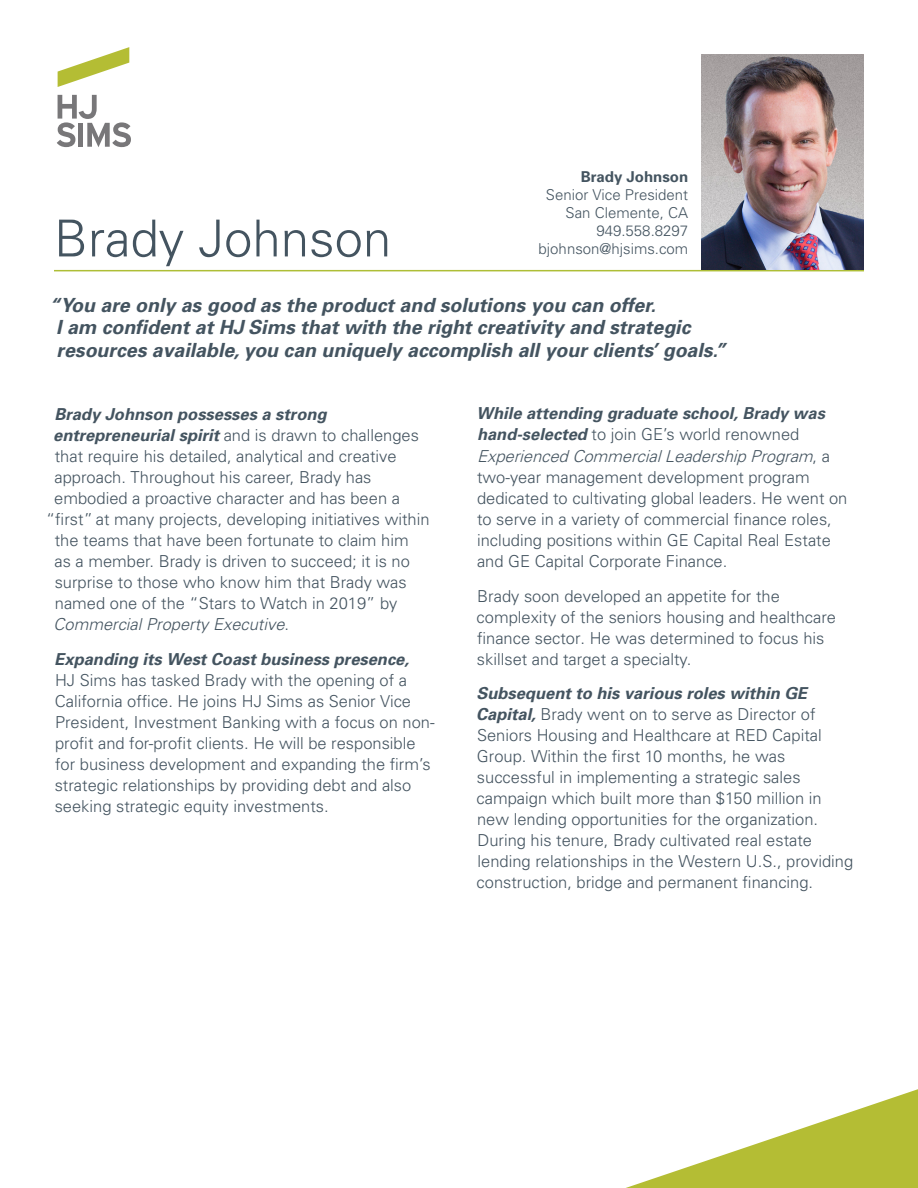
<style>
.page{position:relative;width:918px;height:1188px;background:#fff}
.page>*{position:absolute;margin:0;border:0;box-sizing:border-box;transform-origin:0 0}
.PageTitle{font:300 51px "Univers";color:#445460}
.Text{font:italic 700 19.5px/22.5px "Univers";color:#445460}
.Text-2{font:300 16.5px/21px "Univers";color:#445460}
.Text-3{font:italic 700 16.5px "Univers";color:#445460}
.Text-4{font:italic 300 16.5px "Univers";color:#445460}
.Text-5{font:300 15px/18px "Univers";color:#445460;text-align:right}
.s1{font-weight:700}
.s2{font-weight:700;font-style:italic}
.s3{font-style:normal}
.s4{font-family:"Univers LT Std";font-weight:700;font-style:italic}
.s5{font-style:italic}
</style>
<div class="page">
<svg style="left:58px;top:47px;width:71px;height:40px"></svg>
<svg style="left:57px;top:95px;width:74px;height:52px"></svg>
<hr style="left:54px;top:270px;width:810px;height:1px;background:#aebe36">
<svg style="left:626px;top:1089px;width:292px;height:99px"></svg>
<img style="left:701px;top:54px;width:162px;height:216px">
<p class="PageTitle" style="left:54px;top:208px;width:339px">Brady Johnson</p>
<p class="Text-5" style="left:539px;top:168px;width:151px"><span class="s1">Brady Johnson<br></span>Senior Vice President<br>San Clemente, CA<br>949.558.8297 bjohnson@hjsims.com</p>
<p class="Text" style="left:56px;top:294px;width:671px;text-indent:-7px">“You are only as good as the product and solutions you can offer.<br>I am confident at HJ Sims that with the right creativity and strategic resources available, you can uniquely accomplish all your clients’ goals.”</p>
<p class="Text-3" style="left:54px;top:404px;width:274px">Brady Johnson possesses a strong</p>
<p class="Text-2" style="left:53px;top:425px;width:367px"><span class="s2">entrepreneurial spirit</span> and is drawn to challenges</p>
<p class="Text-2" style="left:55px;top:446px;width:343px">that require his detailed, analytical and creative</p>
<p class="Text-2" style="left:55px;top:467px;width:318px">approach. Throughout his career, Brady has</p>
<p class="Text-2" style="left:54px;top:488px;width:347px">embodied a proactive character and has been a</p>
<p class="Text-2" style="left:46px;top:509px;width:385px">“first” at many projects, developing initiatives within</p>
<p class="Text-2" style="left:55px;top:530px;width:355px">the teams that have been fortunate to claim him</p>
<p class="Text-2" style="left:55px;top:551px;width:357px">as a member. Brady is driven to succeed; it is no</p>
<p class="Text-2" style="left:55px;top:572px;width:354px">surprise to those who know him that Brady was</p>
<p class="Text-2" style="left:55px;top:593px;width:344px">named one of the “Stars to Watch in 2019” by</p>
<p class="Text-4" style="left:54px;top:614px;width:237px">Commercial Property Executive<span class="s3">.</span></p>
<p class="Text-2" style="left:54px;top:648px;width:382px"><span class="s2">Expanding its West Coast business presence,<br></span>HJ Sims has tasked Brady with the opening of a California office. He joins HJ Sims as Senior Vice President, Investment Banking with a focus on non&shy;profit and for-profit clients. He will be responsible for business development and expanding the firm’s strategic relationships by providing debt and also seeking strategic equity investments.</p>
<p class="Text-2" style="left:477px;top:402px;width:372px"><span class="s2">While attending graduate school</span><span class="s4">, Brady was hand-selected</span> to join GE’s world renowned <span class="s5">ExperiencedCommercialLeadershipProgram</span>, a two-year management development program dedicated to cultivating global leaders. He went on to serve in a variety of commercial finance roles, including positions within GE Capital Real Estate and GE Capital Corporate Finance.</p>
<p class="Text-2" style="left:477px;top:585px;width:361px">Brady soon developed an appetite for the complexity of the seniors housing and healthcare finance sector. He was determined to focus his skillset and target a specialty.</p>
<p class="Text-2" style="left:476px;top:683px;width:378px"><span class="s2">Subsequent to his various roles within GE Capital,</span> Brady went on to serve as Director of Seniors Housing and Healthcare at RED Capital Group. Within the first 10 months, he was successful in implementing a strategic sales campaign which built more than $150 million in new lending opportunities for the organization.<br>During his tenure, Brady cultivated real estate lending relationships in the Western U.S., providing construction, bridge and permanent financing.</p>
</div>
